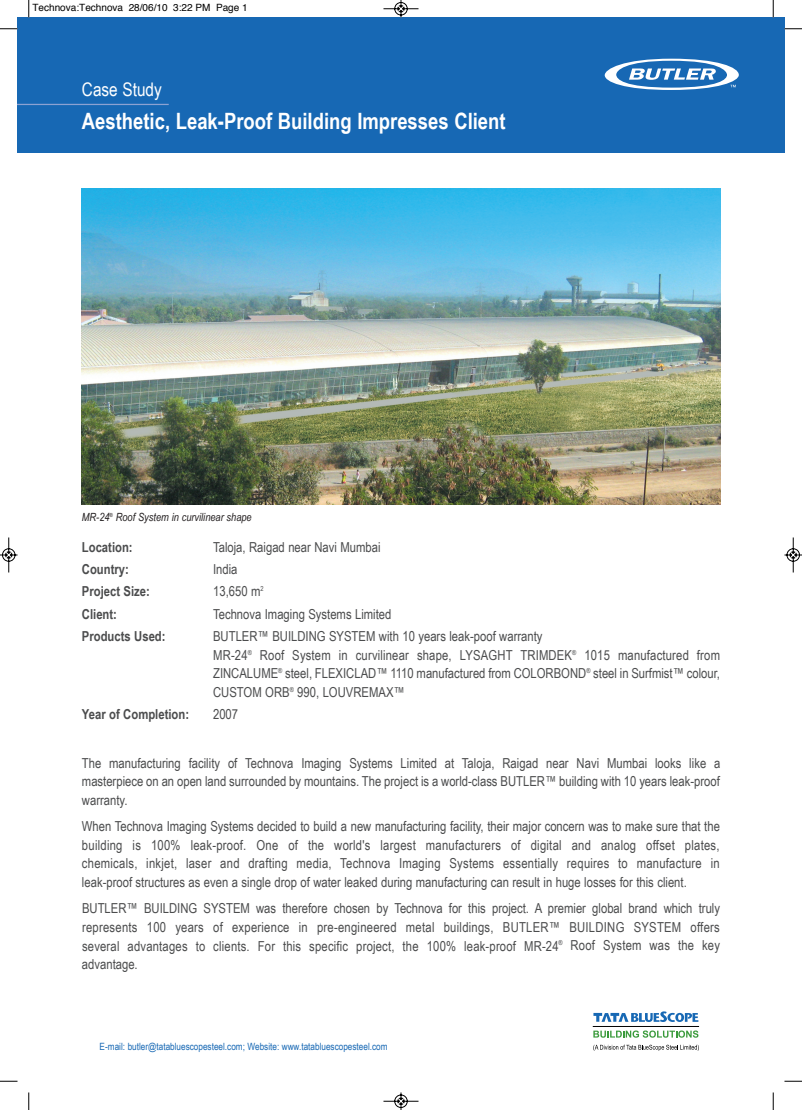
<style>
.page{position:relative;width:802px;height:1110px;background:#fff}
.page>*{position:absolute;margin:0;border:0;box-sizing:border-box;transform-origin:0 0}
.t1{font:700 22.5px "Arial Narrow";color:#fff}
.t2{font:18.75px "Arial Narrow";color:#fff}
.t3{font:13.75px/18.8px "Arial Narrow";color:#4b4c4d;text-align:justify}
.t4{font:700 13.75px "Arial Narrow";color:#4b4c4d}
.t5{font:italic 11.25px "Arial Narrow";color:#231f20}
.t6{font:10px "Arial Narrow";color:#1768b4}
.t7{font:10px "Helvetica";color:#000}
</style>
<div class="page">
<div style="left:18px;top:18px;width:766px;height:135px;background:#1768b4"></div>
<hr style="left:18px;top:104px;width:151px;height:1px;background:#8ca2d2">
<img style="left:82px;top:188px;width:638px;height:317px">
<svg style="left:604px;top:59px;width:134px;height:31px"></svg>
<svg style="left:593px;top:1011px;width:105px;height:11px"></svg>
<svg style="left:593px;top:1030px;width:105px;height:8px"></svg>
<hr style="left:592px;top:1026px;width:107px;height:1px;background:#000">
<svg style="left:593px;top:1045px;width:106px;height:6px"></svg>
<svg style="left:28px;top:0;width:2px;height:18px"></svg>
<svg style="left:0;top:28px;width:18px;height:2px"></svg>
<svg style="left:773px;top:0;width:1px;height:18px"></svg>
<svg style="left:784px;top:28px;width:18px;height:2px"></svg>
<svg style="left:28px;top:1092px;width:2px;height:18px"></svg>
<svg style="left:0;top:1081px;width:18px;height:1px"></svg>
<svg style="left:773px;top:1092px;width:1px;height:18px"></svg>
<svg style="left:784px;top:1081px;width:18px;height:1px"></svg>
<svg style="left:383px;top:0;width:36px;height:18px"></svg>
<svg style="left:383px;top:1092px;width:36px;height:18px"></svg>
<svg style="left:0;top:537px;width:18px;height:36px"></svg>
<svg style="left:784px;top:537px;width:18px;height:36px"></svg>
<p class="t7" style="left:32px;top:4px;width:217px">Technova:Technova 28/06/10 3:22 PM Page 1</p>
<h2 class="t2" style="left:82px;top:78px;width:81px">Case Study</h2>
<h1 class="t1" style="left:82px;top:108px;width:425px">Aesthetic, Leak-Proof Building Impresses Client</h1>
<p class="t5" style="left:82px;top:510px;width:171px">MR-24<sup>®</sup> Roof System in curvilinear shape</p>
<p class="t4" style="left:82px;top:539px;width:52px">Location:</p>
<p class="t3" style="left:213px;top:537px;width:169px">Taloja, Raigad near Navi Mumbai</p>
<p class="t4" style="left:82px;top:561px;width:48px">Country:</p>
<p class="t3" style="left:213px;top:560px;width:26px">India</p>
<p class="t4" style="left:82px;top:583px;width:69px">Project Size:</p>
<p class="t3" style="left:213px;top:582px;width:52px">13,650 m<sup>2</sup></p>
<p class="t4" style="left:82px;top:606px;width:37px">Client:</p>
<p class="t3" style="left:213px;top:604px;width:180px">Technova Imaging Systems Limited</p>
<p class="t4" style="left:82px;top:628px;width:85px">Products Used:</p>
<p class="t3" style="left:213px;top:626px;width:508px;text-align:left">BUTLER™ BUILDING SYSTEM with 10 years leak-poof warranty<br>MR-24<sup>®</sup> Roof System in curvilinear shape, LYSaGhT TRIMDEk<sup>®</sup> 1015 manufactured from ZINCaLUME<sup>®</sup> steel, FLEXICLaD™ 1110 manufactured from COLORBOND<sup>®</sup> steel in Surfmist™ colour, CUSTOM ORB<sup>®</sup> 990, LOUVREMaX™</p>
<p class="t4" style="left:82px;top:706px;width:109px">Year of Completion:</p>
<p class="t3" style="left:213px;top:705px;width:27px">2007</p>
<p class="t3" style="left:82px;top:753px;width:640px">The manufacturing facility of Technova Imaging Systems Limited at Taloja, Raigad near Navi Mumbai looks like a masterpiece on an open land surrounded by mountains. The project is a world-class BUTLER™ building with 10 years leak-proof warranty.</p>
<p class="t3" style="left:82px;top:816px;width:639px">When Technova Imaging Systems decided to build a new manufacturing facility, their major concern was to make sure that the building is 100% leak-proof. One of the world's largest manufacturers of digital and analog offset plates, chemicals, inkjet, laser and drafting media, Technova Imaging Systems essentially requires to manufacture in leak-proof structures as even a single drop of water leaked during manufacturing can result in huge losses for this client.</p>
<p class="t3" style="left:82px;top:899px;width:639px">BUTLER™ BUILDING SYSTEM was therefore chosen by Technova for this project. a premier global brand which truly represents 100 years of experience in pre-engineered metal buildings, BUTLER™ BUILDING SYSTEM offers several advantages to clients. For this specific project, the 100% leak-proof MR-24<sup>®</sup> Roof System was the key advantage.</p>
<p class="t6" style="left:100px;top:1041px;width:289px">E-mail: butler@tatabluescopesteel.com; Website: www.tatabluescopesteel.com</p>
</div>
